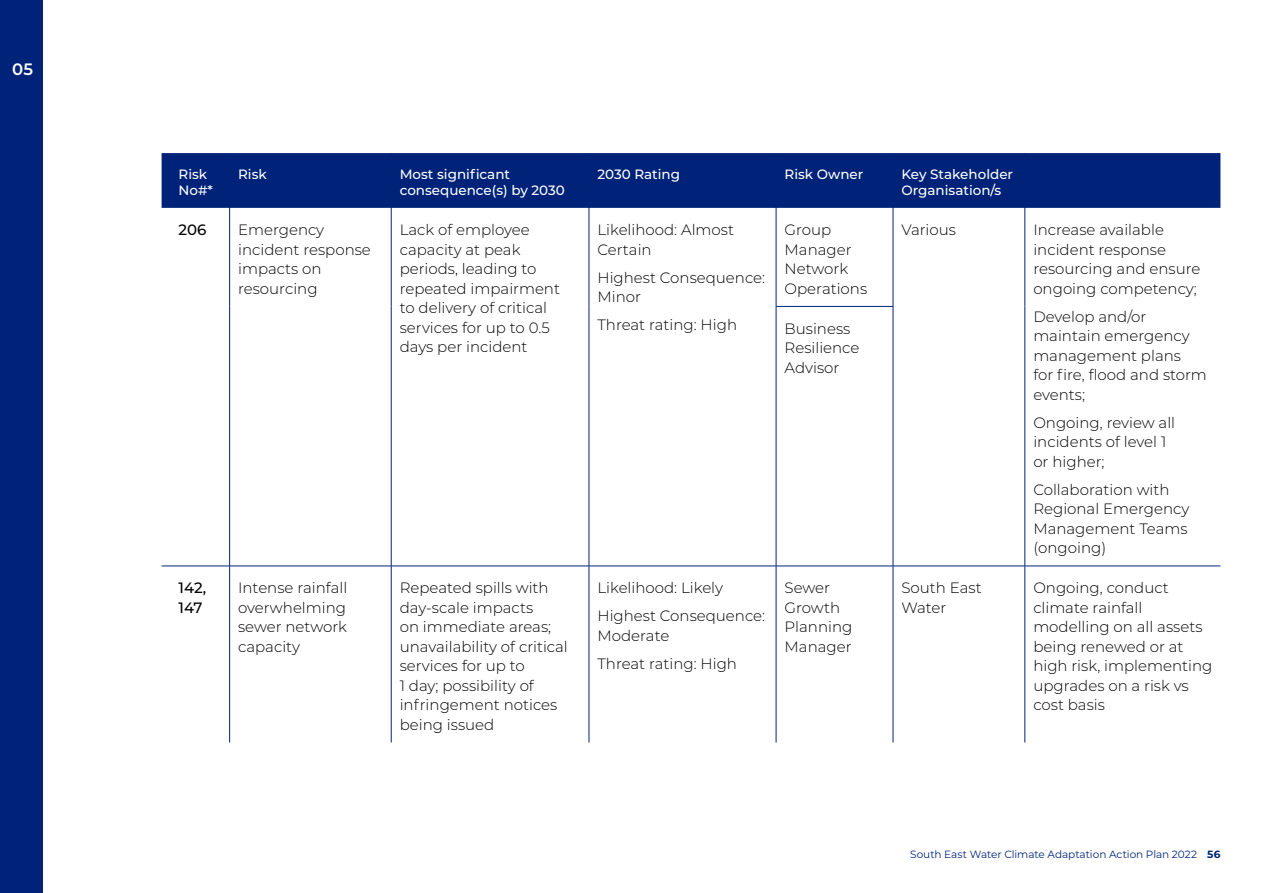
<style>
.page{position:relative;width:1263px;height:893px;background:#fff}
.page>*{position:absolute;margin:0;border:0;box-sizing:border-box;transform-origin:0 0}
.t1{font:600 16.5px "Montserrat";color:#fff}
.t2{font:300 15px/19.5px "Montserrat";color:#000}
.t3{font:500 15px/19.5px "Montserrat";color:#000}
.t4{font:500 13.5px/16.2px "Montserrat";color:#fff}
.t5{font:10.5px "Montserrat";color:#002379}
.s1{font-weight:700}
</style>
<div class="page">
<div style="left:0;top:0;width:43px;height:893px;background:#002379"></div>
<div style="left:162px;top:153px;width:1058px;height:55px;background:#002379"></div>
<hr style="left:229px;top:153px;width:1px;height:55px;background:#002379">
<hr style="left:391px;top:153px;width:1px;height:55px;background:#002379">
<hr style="left:589px;top:153px;width:1px;height:55px;background:#002379">
<hr style="left:776px;top:153px;width:1px;height:55px;background:#002379">
<hr style="left:893px;top:153px;width:1px;height:55px;background:#002379">
<hr style="left:1024px;top:153px;width:1px;height:55px;background:#002379">
<hr style="left:229px;top:208px;width:1px;height:98px;background:#002379">
<hr style="left:391px;top:208px;width:1px;height:98px;background:#002379">
<hr style="left:589px;top:208px;width:1px;height:98px;background:#002379">
<hr style="left:776px;top:208px;width:1px;height:98px;background:#002379">
<hr style="left:893px;top:208px;width:1px;height:98px;background:#002379">
<hr style="left:1024px;top:208px;width:1px;height:98px;background:#002379">
<hr style="left:229px;top:306px;width:1px;height:260px;background:#002379">
<hr style="left:391px;top:306px;width:1px;height:260px;background:#002379">
<hr style="left:589px;top:306px;width:1px;height:260px;background:#002379">
<hr style="left:776px;top:307px;width:1px;height:259px;background:#002379">
<hr style="left:893px;top:307px;width:1px;height:259px;background:#002379">
<hr style="left:1024px;top:306px;width:1px;height:260px;background:#002379">
<hr style="left:229px;top:566px;width:1px;height:176px;background:#002379">
<hr style="left:391px;top:566px;width:1px;height:176px;background:#002379">
<hr style="left:589px;top:566px;width:1px;height:176px;background:#002379">
<hr style="left:776px;top:566px;width:1px;height:176px;background:#002379">
<hr style="left:893px;top:566px;width:1px;height:176px;background:#002379">
<hr style="left:1024px;top:566px;width:1px;height:176px;background:#002379">
<hr style="left:162px;top:566px;width:68px;height:1px;background:#002379">
<hr style="left:230px;top:566px;width:161px;height:1px;background:#002379">
<hr style="left:391px;top:566px;width:198px;height:1px;background:#002379">
<hr style="left:589px;top:566px;width:187px;height:1px;background:#002379">
<hr style="left:893px;top:566px;width:132px;height:1px;background:#002379">
<hr style="left:776px;top:566px;width:117px;height:1px;background:#002379">
<hr style="left:1025px;top:566px;width:195px;height:1px;background:#002379">
<hr style="left:776px;top:306px;width:117px;height:1px;background:#002379">
<p class="t1" style="left:12px;top:58px;width:22px">05</p>
<p class="t4" style="left:179px;top:165px;width:36px">Risk<br>No#*</p>
<p class="t4" style="left:238px;top:165px;width:30px">Risk</p>
<p class="t4" style="left:400px;top:165px;width:167px">Most significant consequence(s) by 2030</p>
<p class="t4" style="left:597px;top:165px;width:84px">2030 Rating</p>
<p class="t4" style="left:784px;top:165px;width:80px">Risk Owner</p>
<p class="t4" style="left:901px;top:165px;width:113px">Key Stakeholder<br>Organisation/s</p>
<p class="t3" style="left:179px;top:219px;width:29px">206</p>
<p class="t2" style="left:238px;top:220px;width:134px">Emergency incident response impacts on resourcing</p>
<p class="t2" style="left:400px;top:220px;width:162px">Lack of employee capacity at peak periods, leading to repeated impairment to delivery of critical services for up to 0.5 days per incident</p>
<p class="t2" style="left:597px;top:220px;width:138px">Likelihood: Almost<br>Certain</p>
<p class="t2" style="left:784px;top:220px;width:84px">Group<br>Manager<br>Network<br>Operations</p>
<p class="t2" style="left:901px;top:220px;width:56px">Various</p>
<p class="t2" style="left:1033px;top:220px;width:169px">Increase available incident response resourcing and ensure ongoing competency;</p>
<p class="t2" style="left:1033px;top:306px;width:175px">Develop and/or maintain emergency management plans<br>for fire, flood and storm events;</p>
<p class="t2" style="left:1033px;top:412px;width:143px">Ongoing, review all incidents of level 1 or higher;</p>
<p class="t2" style="left:1033px;top:479px;width:157px">Collaboration with<br>Regional Emergency<br>Management Teams (ongoing)</p>
<p class="t2" style="left:597px;top:267px;width:169px">Highest Consequence:<br>Minor</p>
<p class="t2" style="left:597px;top:315px;width:141px">Threat rating: High</p>
<p class="t2" style="left:784px;top:318px;width:76px">Business<br>Resilience<br>Advisor</p>
<p class="t3" style="left:179px;top:578px;width:29px">142,<br>147</p>
<p class="t2" style="left:238px;top:578px;width:111px;text-align:justify">Intense rainfall overwhelming sewer network capacity</p>
<p class="t2" style="left:400px;top:578px;width:170px">Repeated spills with day-scale impacts<br>on immediate areas; unavailability of critical services for up to<br>1 day; possibility of infringement notices being issued</p>
<p class="t2" style="left:597px;top:573px;width:169px;line-height:28px">Likelihood: Likely<br>Highest Consequence:</p>
<p class="t2" style="left:597px;top:621px;width:141px;line-height:28px">Moderate<br>Threat rating: High</p>
<p class="t2" style="left:784px;top:578px;width:69px">Sewer<br>Growth<br>Planning<br>Manager</p>
<p class="t2" style="left:901px;top:578px;width:82px">South East<br>Water</p>
<p class="t2" style="left:1033px;top:578px;width:180px">Ongoing, conduct climate rainfall modelling on all assets being renewed or at high risk, implementing upgrades on a risk vs cost basis</p>
<p class="t5" style="left:910px;top:847px;width:312px">South East Water Climate Adaptation Action Plan 2022 <span class="s1">56</span></p>
</div>
